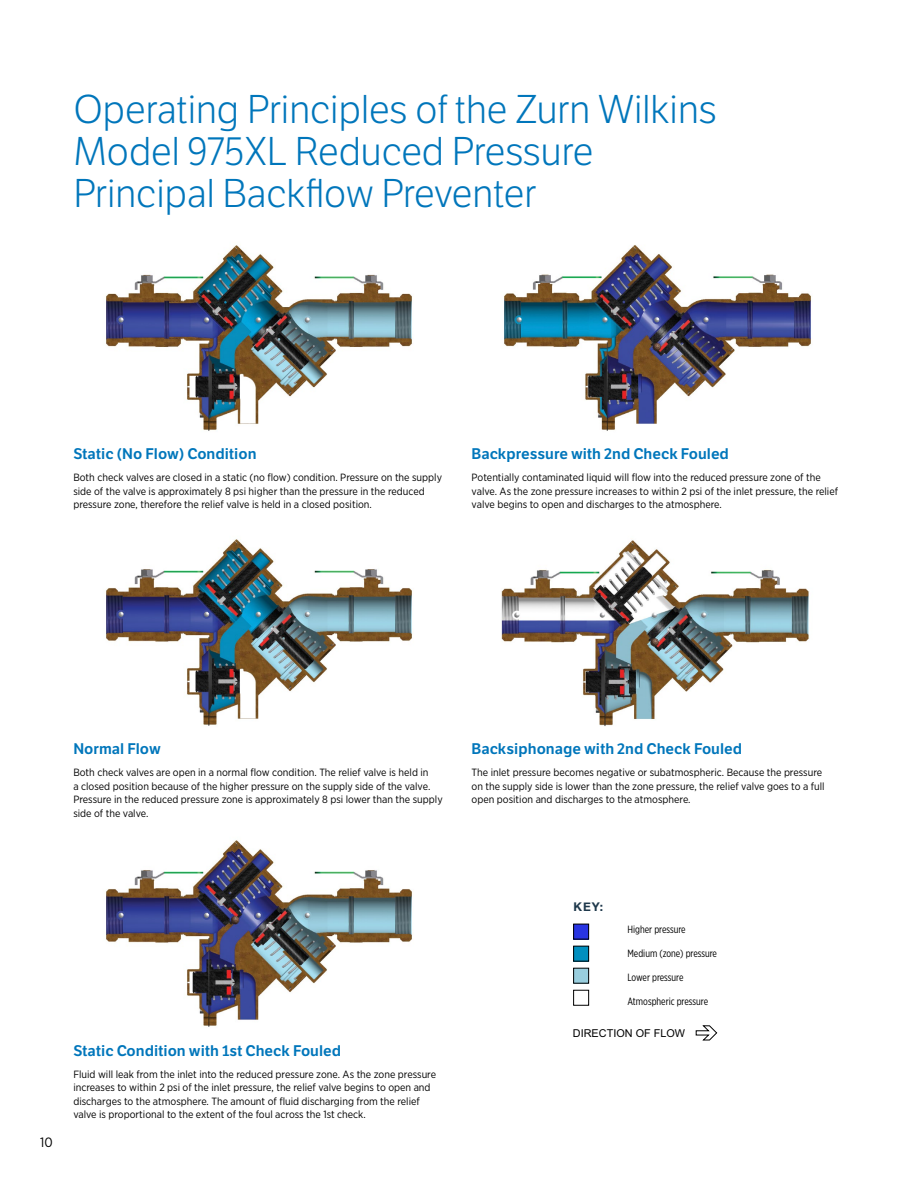
<style>
.page{position:relative;width:918px;height:1188px;background:#fff}
.page>*{position:absolute;margin:0;border:0;box-sizing:border-box;transform-origin:0 0}
.t1{font:39px/42px "LFT Etica Lt";color:#0076bb}
.t2{font:15px "LFT Etica SB";color:#0076bb}
.t3{font:13.5px "Gotham Narrow";color:#000}
.t4{font:700 12px "Helvetica Neue";color:#1e384b}
.t5{font:10.8px "Arial";color:#000}
.t6{font:10.5px/13.5px "Gotham Narrow";color:#000}
.t7{font:10.5px "Gotham X Narrow";color:#000}
.t8{font:5.1px "Arial";color:#000}
</style>
<div class="page">
<img style="left:504px;top:245px;width:308px;height:186px">
<img style="left:105px;top:245px;width:308px;height:186px">
<img style="left:501px;top:540px;width:308px;height:186px">
<img style="left:106px;top:539px;width:307px;height:187px">
<div style="left:574px;top:924px;width:15px;height:15px;background:#2834e2"></div>
<div style="left:573px;top:924px;width:16px;height:15px;border:1px solid #000"></div>
<div style="left:574px;top:946px;width:15px;height:15px;background:#018fbf"></div>
<div style="left:573px;top:946px;width:16px;height:15px;border:1px solid #000"></div>
<div style="left:574px;top:968px;width:15px;height:15px;background:#99cede"></div>
<div style="left:573px;top:968px;width:16px;height:15px;border:1px solid #000"></div>
<div style="left:573px;top:990px;width:16px;height:15px;border:1px solid #000"></div>
<svg style="left:695px;top:1025px;width:23px;height:15px"></svg>
<img style="left:106px;top:840px;width:307px;height:187px">
<h1 class="t1" style="left:73px;top:90px;width:645px">Operating Principles of the Zurn Wilkins<br>Model 975XL Reduced Pressure<br>Principal Backflow Preventer</h1>
<h2 class="t2" style="left:73px;top:445px;width:185px">Static (No Flow) Condition</h2>
<p class="t6" style="left:73px;top:471px;width:370px">Both check valves are closed in a static (no flow) condition. Pressure on the supply side of the valve is approximately 8 psi higher than the pressure in the reduced pressure zone, therefore the relief valve is held in a closed position.</p>
<h2 class="t2" style="left:472px;top:445px;width:259px">Backpressure with 2nd Check Fouled</h2>
<p class="t6" style="left:472px;top:471px;width:368px">Potentially contaminated liquid will flow into the reduced pressure zone of the valve. As the zone pressure increases to within 2 psi of the inlet pressure, the relief valve begins to open and discharges to the atmosphere.</p>
<h2 class="t2" style="left:73px;top:740px;width:89px">Normal Flow</h2>
<p class="t6" style="left:73px;top:766px;width:371px">Both check valves are open in a normal flow condition. The relief valve is held in<br>a closed position because of the higher pressure on the supply side of the valve.<br>Pressure in the reduced pressure zone is approximately 8 psi lower than the supply side of the valve.</p>
<h2 class="t2" style="left:472px;top:740px;width:272px">Backsiphonage with 2nd Check Fouled</h2>
<p class="t6" style="left:472px;top:766px;width:355px">The inlet pressure becomes negative or subatmospheric. Because the pressure on the supply side is lower than the zone pressure, the relief valve goes to a full open position and discharges to the atmosphere.</p>
<p class="t3" style="left:40px;top:1134px;width:14px">10</p>
<h2 class="t2" style="left:73px;top:1041px;width:269px">Static Condition with 1st Check Fouled</h2>
<p class="t6" style="left:73px;top:1067px;width:364px">Fluid will leak from the inlet into the reduced pressure zone. As the zone pressure increases to within 2 psi of the inlet pressure, the relief valve begins to open and discharges to the atmosphere. The amount of fluid discharging from the relief valve is proportional to the extent of the foul across the 1st check.</p>
<p class="t4" style="left:573px;top:898px;width:31px">KEY:</p>
<p class="t7" style="left:627px;top:924px;width:60px">Higher pressure</p>
<p class="t7" style="left:627px;top:947px;width:91px">Medium (zone) pressure</p>
<p class="t7" style="left:627px;top:971px;width:58px">Lower pressure</p>
<p class="t7" style="left:627px;top:995px;width:82px">Atmospheric pressure</p>
<p class="t8" style="left:667px;top:925px;width:22px;rotate:45deg">950XLT2</p>
<p class="t5" style="left:573px;top:1026px;width:114px">DIRECTION OF FLOW</p>
</div>
